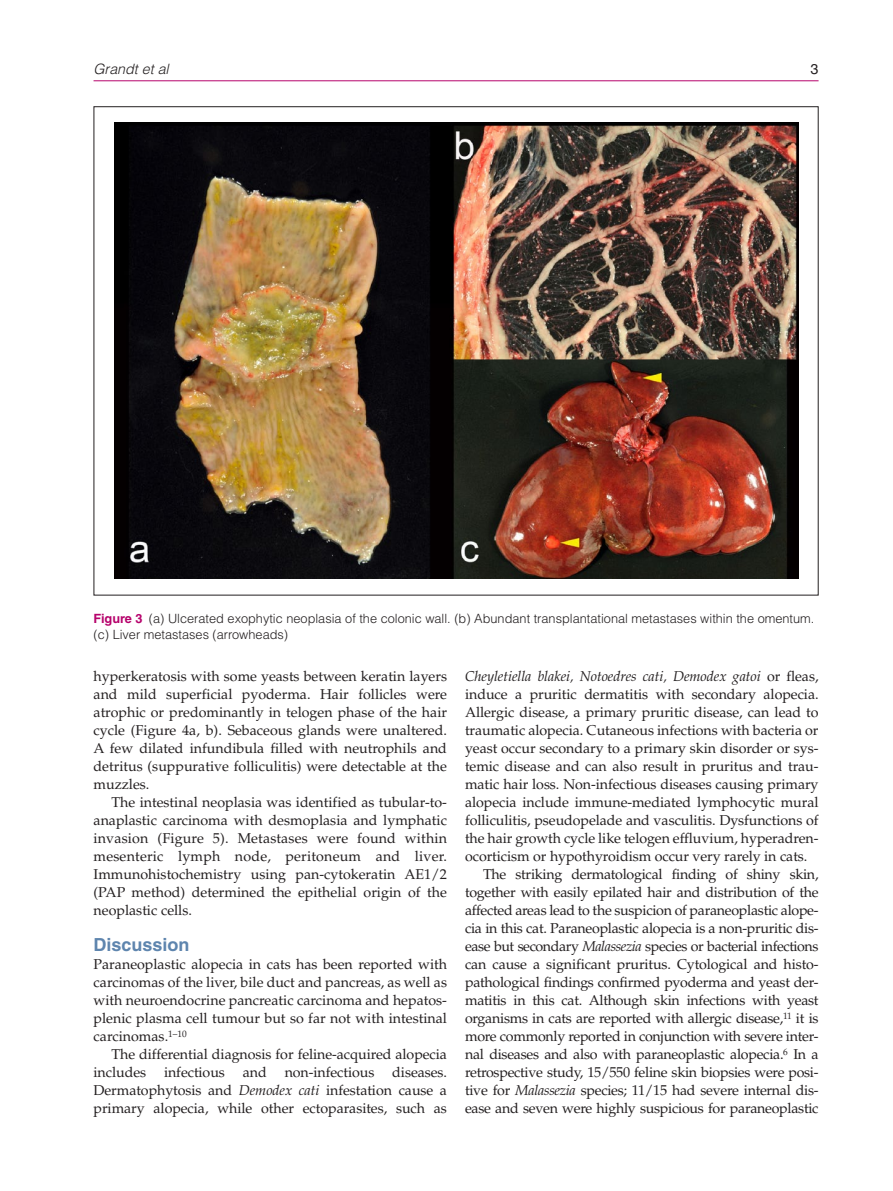
<style>
.page{position:relative;width:893px;height:1191px;background:#fff}
.page>*{position:absolute;margin:0;border:0;box-sizing:border-box;transform-origin:0 0}
.t1{font:700 18px "Helvetica LT Std";color:#5e85ae}
.t2{font:14.25px/18px "Palatino LT Std";letter-spacing:-.005em;color:#231f20;text-align:justify}
.t3{font:14.25px "Palatino LT Std";letter-spacing:-.03em;color:#231f20}
.t4{font:italic 14.25px "Palatino LT Std";letter-spacing:-.005em;color:#231f20}
.t5{font:italic 300 14.25px "Helvetica LT Std";color:#231f20}
.t6{font:14.25px "Helvetica LT Std";color:#231f20}
.t7{font:300 12.75px/15.8px "Helvetica LT Std";color:#231f20}
.s1{font-weight:700;color:#b6036c}
.s2{font-style:italic}
.s3{font-style:normal}
</style>
<div class="page">
<hr style="left:94px;top:80px;width:725px;height:1px;background:#b6036c">
<img style="left:114px;top:123px;width:684px;height:456px">
<p class="t5" style="left:94px;top:60px;width:77px">Grandt et al</p>
<p class="t6" style="left:811px;top:61px;width:9px">3</p>
<p class="t7" style="left:94px;top:611px;width:722px"><span class="s1">Figure 3</span> (a) Ulcerated exophytic neoplasia of the colonic wall. (b) Abundant transplantational metastases within the omentum. (c) Liver metastases (arrowheads)</p>
<p class="t2" style="left:94px;top:667px;width:355px">hyperkeratosis with some yeasts between keratin layers and mild superficial pyoderma. Hair follicles were atrophic or predominantly in telogen phase of the hair cycle (Figure 4a, b). Sebaceous glands were unaltered.<br>A few dilated infundibula filled with neutrophils and detritus (suppurative folliculitis) were detectable at the muzzles.</p>
<p class="t2" style="left:94px;top:793px;width:355px;text-indent:18px">The intestinal neoplasia was identified as tubular-to&shy;anaplastic carcinoma with desmoplasia and lymphatic invasion (Figure 5). Metastases were found within mesenteric lymph node, peritoneum and liver.<br>Immunohistochemistry using pan-cytokeratin AE1/2 (PAP method) determined the epithelial origin of the neoplastic cells.</p>
<p class="t1" style="left:94px;top:934px;width:98px">Discussion</p>
<p class="t2" style="left:94px;top:955px;width:355px">Paraneoplastic alopecia in cats has been reported with carcinomas of the liver, bile duct and pancreas, as well as with neuroendocrine pancreatic carcinoma and hepatos&shy;plenic plasma cell tumour but so far not with intestinal carcinomas.<sup>1–10</sup></p>
<p class="t2" style="left:94px;top:1045px;width:355px;text-indent:18px">The differential diagnosis for feline-acquired alopecia includes</p>
<p class="t2" style="left:164px;top:1063px;width:62px">infectious</p>
<p class="t2" style="left:243px;top:1063px;width:25px">and</p>
<p class="t2" style="left:285px;top:1063px;width:91px">non-infectious</p>
<p class="t2" style="left:94px;top:1063px;width:355px;text-indent:299px">diseases.<br>Dermatophytosis and <span class="s2">Demodex cati</span> infestation cause a primary alopecia, while other ectoparasites, such as</p>
<p class="t4" style="left:465px;top:668px;width:355px">Cheyletiella blakei, Notoedres cati, Demodex gatoi <span class="s3">or fleas,</span></p>
<p class="t2" style="left:465px;top:685px;width:355px">induce a pruritic dermatitis with secondary alopecia.</p>
<p class="t2" style="left:465px;top:703px;width:355px">Allergic disease, a primary pruritic disease, can lead to</p>
<p class="t2" style="left:465px;top:721px;width:355px">traumatic alopecia. Cutaneous infections with bacteria or</p>
<p class="t2" style="left:465px;top:739px;width:355px">yeast occur secondary to a primary skin disorder or sys-</p>
<p class="t2" style="left:465px;top:757px;width:355px">temic disease and can also result in pruritus and trau-</p>
<p class="t2" style="left:465px;top:775px;width:355px">matic hair loss. Non-infectious diseases causing primary</p>
<p class="t2" style="left:465px;top:793px;width:355px">alopecia include immune-mediated lymphocytic mural</p>
<p class="t2" style="left:465px;top:811px;width:355px">folliculitis, pseudopelade and vasculitis. Dysfunctions of</p>
<p class="t2" style="left:465px;top:829px;width:355px">the hair growth cycle like telogen effluvium, hyperadren-</p>
<p class="t2" style="left:465px;top:847px;width:344px">ocorticism or hypothyroidism occur very rarely in cats.</p>
<p class="t2" style="left:483px;top:865px;width:337px">The striking dermatological finding of shiny skin,</p>
<p class="t2" style="left:465px;top:883px;width:355px">together with easily epilated hair and distribution of the</p>
<p class="t2" style="left:465px;top:901px;width:355px">affected areas lead to the suspicion of paraneoplastic alope-</p>
<p class="t2" style="left:465px;top:919px;width:355px">cia in this cat. Paraneoplastic alopecia is a non-pruritic dis-</p>
<p class="t3" style="left:465px;top:938px;width:355px">ease but secondary <span class="s2">Malassezia</span> species or bacterial infections</p>
<p class="t2" style="left:465px;top:955px;width:355px">can cause a significant pruritus. Cytological and histo-</p>
<p class="t2" style="left:465px;top:973px;width:355px">pathological findings confirmed pyoderma and yeast der-</p>
<p class="t2" style="left:465px;top:991px;width:355px">matitis in this cat. Although skin infections with yeast</p>
<p class="t2" style="left:465px;top:1009px;width:355px">organisms in cats are reported with allergic disease,<sup>11</sup> it is</p>
<p class="t2" style="left:465px;top:1027px;width:355px">more commonly reported in conjunction with severe inter-</p>
<p class="t2" style="left:465px;top:1045px;width:355px">nal diseases and also with paraneoplastic alopecia.<sup>6</sup> In a</p>
<p class="t2" style="left:465px;top:1063px;width:355px">retrospective study, 15/550 feline skin biopsies were posi-</p>
<p class="t2" style="left:465px;top:1081px;width:355px">tive for <span class="s2">Malassezia</span> species; 11/15 had severe internal dis-</p>
<p class="t2" style="left:465px;top:1099px;width:355px">ease and seven were highly suspicious for paraneoplastic</p>
</div>
